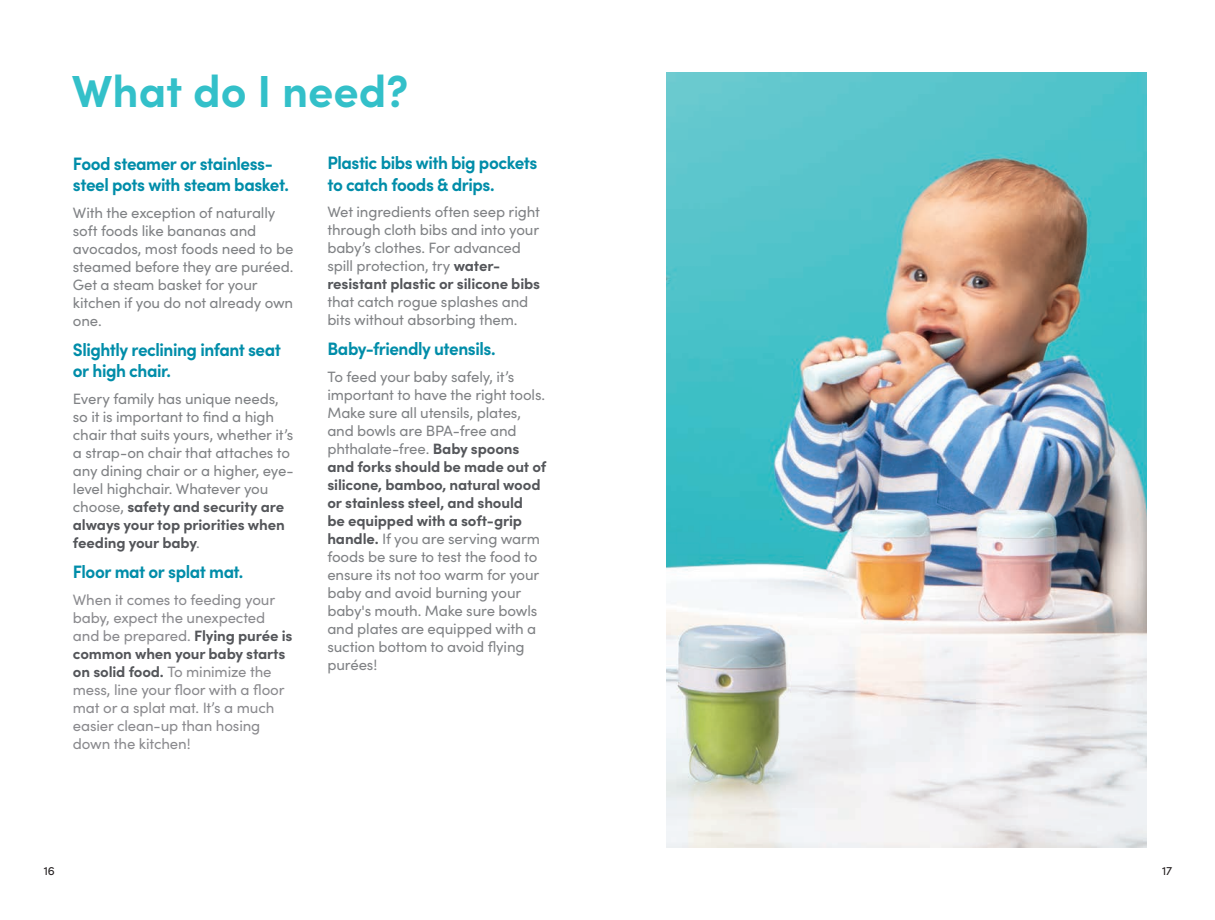
<style>
.page{position:relative;width:1215px;height:920px;background:#fff}
.page>*{position:absolute;margin:0;border:0;box-sizing:border-box;transform-origin:0 0}
.t1{font:700 45px "Sofia Pro";color:#33c0c9}
.t2{font:700 18px/21.6px "Sofia Pro";letter-spacing:-.03em;color:#008da9;scale:.95 1}
.Base{font:15px/18px "Sofia Pro";letter-spacing:-.01em;color:#808285}
.t3{font:15px/18px "Sofia Pro";letter-spacing:-.01em;color:#8a8a8e}
.t4{font:12px "Sofia Pro";color:#231f20}
.s1{font-weight:700;color:#54565a}
</style>
<div class="page">
<img style="left:667px;top:73px;width:479px;height:774px">
<p class="t1" style="left:72px;top:56px;width:338px">What do I need?</p>
<h3 class="t2" style="left:73px;top:151px;width:229px">Food steamer or stainless&shy;steel pots with steam basket.</h3>
<p class="Base" style="left:73px;top:203px;width:222px">With the exception of naturally soft foods like bananas and avocados, most foods need to be steamed before they are puréed.<br>Get a steam basket for your kitchen if you do not already own one.</p>
<h3 class="t2" style="left:73px;top:337px;width:220px">Slightly reclining infant seat or high chair.</h3>
<p class="Base" style="left:73px;top:389px;width:222px">Every family has unique needs, so it is important to find a high chair that suits yours, whether it’s a strap-on chair that attaches to any dining chair or a higher, eye&shy;level highchair. Whatever you choose, <span class="s1">safety and security are always your top priorities when feeding your baby</span>.</p>
<h3 class="t2" style="left:73px;top:559px;width:181px">Floor mat or splat mat.</h3>
<p class="t3" style="left:73px;top:589px;width:221px">When it comes to feeding your baby, expect the unexpected and be prepared. <span class="s1">Flying purée is common when your baby starts on solid food.</span> To minimize the mess, line your floor with a floor mat or a splat mat. It’s a much easier clean-up than hosing down the kitchen!</p>
<h3 class="t2" style="left:327px;top:151px;width:223px">Plastic bibs with big pockets to catch foods &amp; drips.</h3>
<p class="Base" style="left:327px;top:202px;width:214px">Wet ingredients often seep right through cloth bibs and into your baby’s clothes. For advanced spill protection, try <span class="s1">water&shy;resistant plastic or silicone bibs </span>that catch rogue splashes and bits without absorbing them.</p>
<h3 class="t2" style="left:327px;top:337px;width:179px">Baby-friendly utensils.</h3>
<p class="Base" style="left:327px;top:367px;width:220px">To feed your baby safely, it’s important to have the right tools.<br>Make sure all utensils, plates, and bowls are BPA-free and phthalate-free. <span class="s1">Baby spoons and forks should be made out of silicone, bamboo, natural wood or stainless steel, and should<br>be equipped with a soft-grip handle.</span> If you are serving warm foods be sure to test the food to ensure its not too warm for your baby and avoid burning your baby's mouth. Make sure bowls and plates are equipped with a suction bottom to avoid flying purées!</p>
<p class="t4" style="left:44px;top:862px;width:13px">16</p>
<p class="t4" style="left:1162px;top:862px;width:12px">17</p>
</div>
